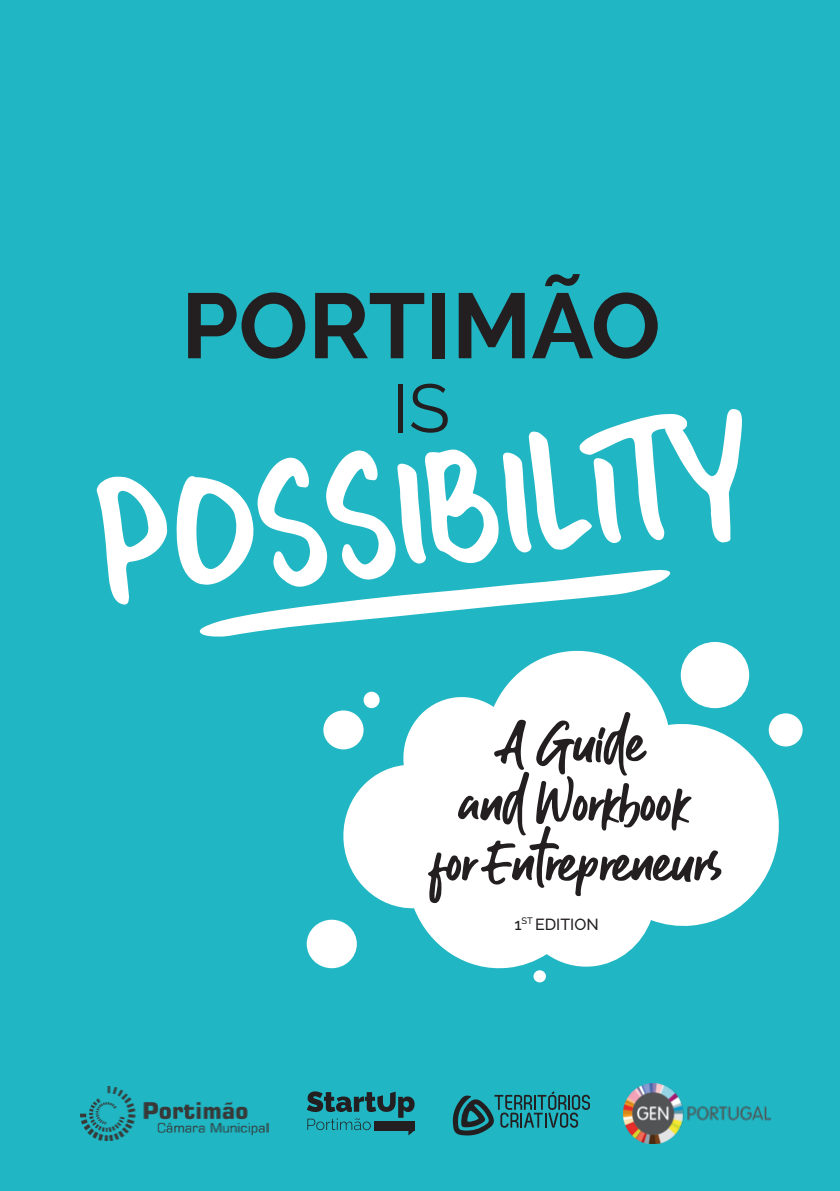
<style>
.page{position:relative;width:840px;height:1191px;background:#fff}
.page>*{position:absolute;margin:0;border:0;box-sizing:border-box;transform-origin:0 0}
.t1{font:120px "GUTHENBLOOTSALLCAPS";color:#fff}
.t2{font:700 92px "Raleway";color:#231f21}
.t3{font:68px "Raleway";color:#231f21}
.t4{font:57.6px/59.8px "Guthen Bloots Personal Use";color:#231f21;text-align:center}
.t5{font:500 16px "Raleway";color:#231f21}
</style>
<div class="page">
<div style="left:0;top:0;width:839px;height:1191px;background:#21b6c3"></div>
<svg style="left:306px;top:1091px;width:108px;height:44px"></svg>
<svg style="left:452px;top:1091px;width:137px;height:45px"></svg>
<img style="left:81px;top:1086px;width:187px;height:54px">
<img style="left:623px;top:1083px;width:147px;height:60px">
<svg style="left:199px;top:569px;width:471px;height:68px"></svg>
<svg style="left:340px;top:647px;width:443px;height:324px;fill:#fff"></svg>
<div style="left:768px;top:713px;width:34px;height:33px;background:#fff;border-radius:50%"></div>
<div style="left:306px;top:919px;width:50px;height:49px;background:#fff;border-radius:50%"></div>
<div style="left:680px;top:642px;width:68px;height:66px;background:#fff;border-radius:50%"></div>
<div style="left:323px;top:710px;width:40px;height:39px;background:#fff;border-radius:50%"></div>
<div style="left:363px;top:691px;width:16px;height:17px;background:#fff;border-radius:50%"></div>
<div style="left:533px;top:970px;width:12px;height:12px;background:#fff;border-radius:50%"></div>
<h2 class="t2" style="left:181px;top:273px;width:480px">PORTIMÃO</h2>
<p class="t3" style="left:391px;top:369px;width:60px">IS</p>
<h1 class="t1" style="left:97px;top:469px;width:658px;rotate:-6deg">possibilit y</h1>
<p class="t4" style="left:428px;top:709px;width:294px">A Guide<br>and Workbook<br>for Entrepreneurs</p>
<p class="t5" style="left:514px;top:914px;width:86px">1<sup>ST</sup> EDITION</p>
</div>
